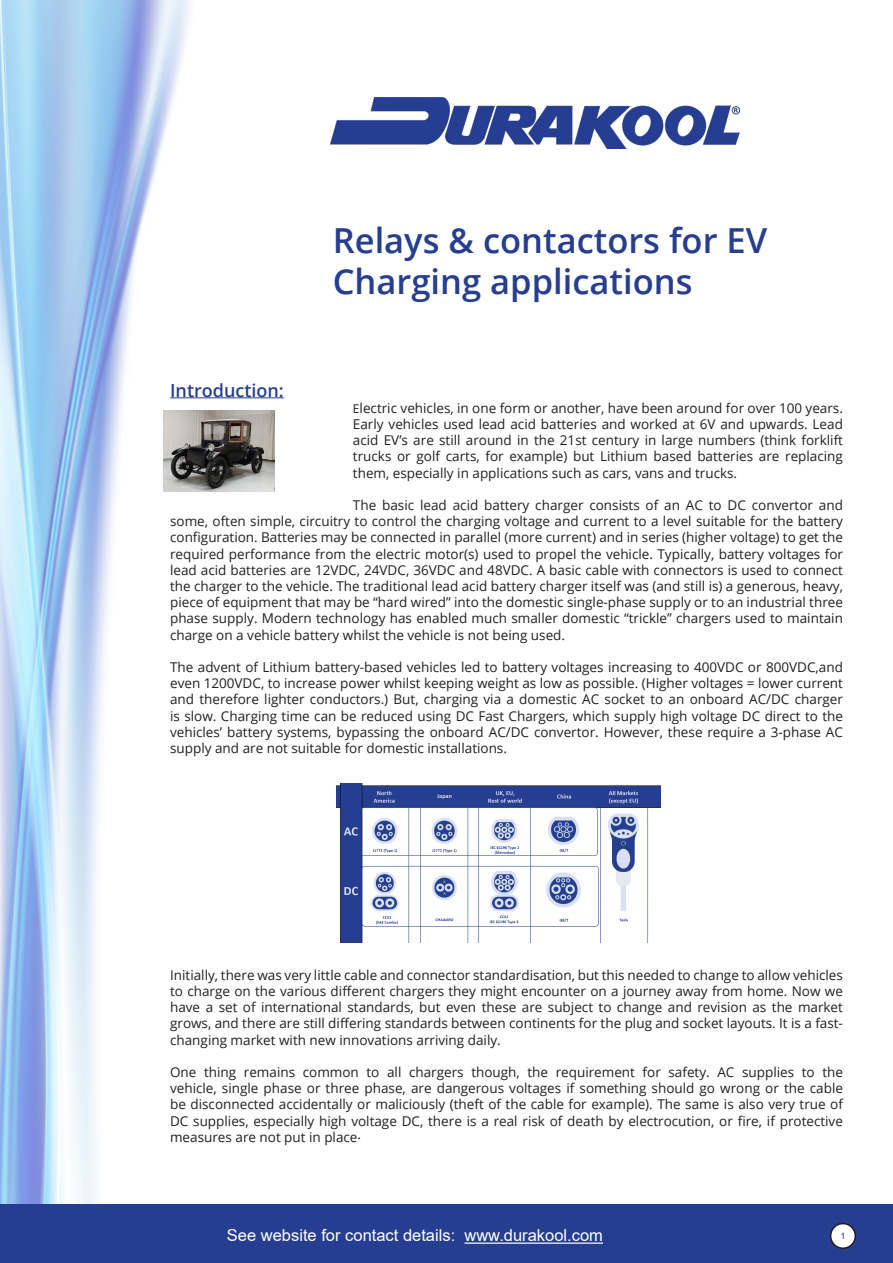
<style>
.page{position:relative;width:893px;height:1263px;background:#fff}
.page>*{position:absolute;margin:0;border:0;box-sizing:border-box;transform-origin:0 0}
.t1{font:600 34.5px/41.4px "Open Sans";color:#253e92}
.IoC_Hyperlink{font:600 18px "Open Sans";color:#253e92}
.t2{font:16.5px "Arial";color:#fff}
.IoC_Hyperlink-2{font:13.5px/16.2px "Open Sans";color:#231f20;text-align:justify}
.t3{font:9px "Arial";color:#253e92}
.s1{font-size:12px}
</style>
<div class="page">
<img style="left:0;top:0;width:196px;height:1204px">
<div style="left:0;top:1204px;width:893px;height:59px;background:#253e92"></div>
<div style="left:831px;top:1223px;width:24px;height:25px;background:#fff;border-radius:50%"></div>
<div style="left:830px;top:1223px;width:26px;height:26px;border:2px solid #231f20;border-radius:50%"></div>
<img style="left:331px;top:97px;width:408px;height:51px">
<hr style="left:464px;top:1242px;width:139px;height:2px;background:#fff">
<hr style="left:170px;top:398px;width:114px;height:1px;background:#253e92">
<img style="left:164px;top:410px;width:110px;height:82px">
<img style="left:337px;top:783px;width:324px;height:159px">
<p class="IoC_Hyperlink" style="left:170px;top:378px;width:115px">Introduction:</p>
<h1 class="t1" style="left:333px;top:219px;width:436px">Relays &amp; contactors for EV<br>Charging applications</h1>
<p class="IoC_Hyperlink-2" style="left:353px;top:399px;width:492px"><span class="s1">E</span>lectric vehicles, in one form or another, have been around for over 100 years.<br>Early vehicles used lead acid batteries and worked at 6V and upwards. Lead acid EV’s are still around in the 21st century in large numbers (think forklift trucks or golf carts, for example) but Lithium based batteries are replacing them, especially in applications such as cars, vans and trucks.</p>
<p class="IoC_Hyperlink-2" style="left:170px;top:497px;width:674px;text-indent:183px">The basic lead acid battery charger consists of an AC to DC convertor and some, often simple, circuitry to control the charging voltage and current to a level suitable for the battery configuration. Batteries may be connected in parallel (more current) and in series (higher voltage) to get the required performance from the electric motor(s) used to propel the vehicle. Typically, battery voltages for lead acid batteries are 12VDC, 24VDC, 36VDC and 48VDC. A basic cable with connectors is used to connect the charger to the vehicle. The traditional lead acid battery charger itself was (and still is) a generous, heavy, piece of equipment that may be “hard wired” into the domestic single-phase supply or to an industrial three phase supply. Modern technology has enabled much smaller domestic “trickle” chargers used to maintain charge on a vehicle battery whilst the vehicle is not being used.</p>
<p class="IoC_Hyperlink-2" style="left:170px;top:659px;width:674px">The advent of Lithium battery-based vehicles led to battery voltages increasing to 400VDC or 800VDC,and even 1200VDC, to increase power whilst keeping weight as low as possible. (Higher voltages = lower current and therefore lighter conductors.) But, charging via a domestic AC socket to an onboard AC/DC charger is slow. Charging time can be reduced using DC Fast Chargers, which supply high voltage DC direct to the vehicles’ battery systems, bypassing the onboard AC/DC convertor. However, these require a 3-phase AC supply and are not suitable for domestic installations.</p>
<p class="IoC_Hyperlink-2" style="left:170px;top:966px;width:674px">Initially, there was very little cable and connector standardisation, but this needed to change to allow vehicles to charge on the various different chargers they might encounter on a journey away from home. Now we have a set of international standards, but even these are subject to change and revision as the market grows, and there are still differing standards between continents for the plug and socket layouts. It is a fast&shy;changing market with new innovations arriving daily.</p>
<p class="IoC_Hyperlink-2" style="left:170px;top:1064px;width:674px">One thing remains common to all chargers though, the requirement for safety. AC supplies to the vehicle, single phase or three phase, are dangerous voltages if something should go wrong or the cable be disconnected accidentally or maliciously (theft of the cable for example). The same is also very true of DC supplies, especially high voltage DC, there is a real risk of death by electrocution, or fire, if protective measures are not put in place.</p>
<p class="t2" style="left:227px;top:1224px;width:377px">See website for contact details: www.durakool.com</p>
<p class="t3" style="left:840px;top:1229px;width:7px">1</p>
</div>
